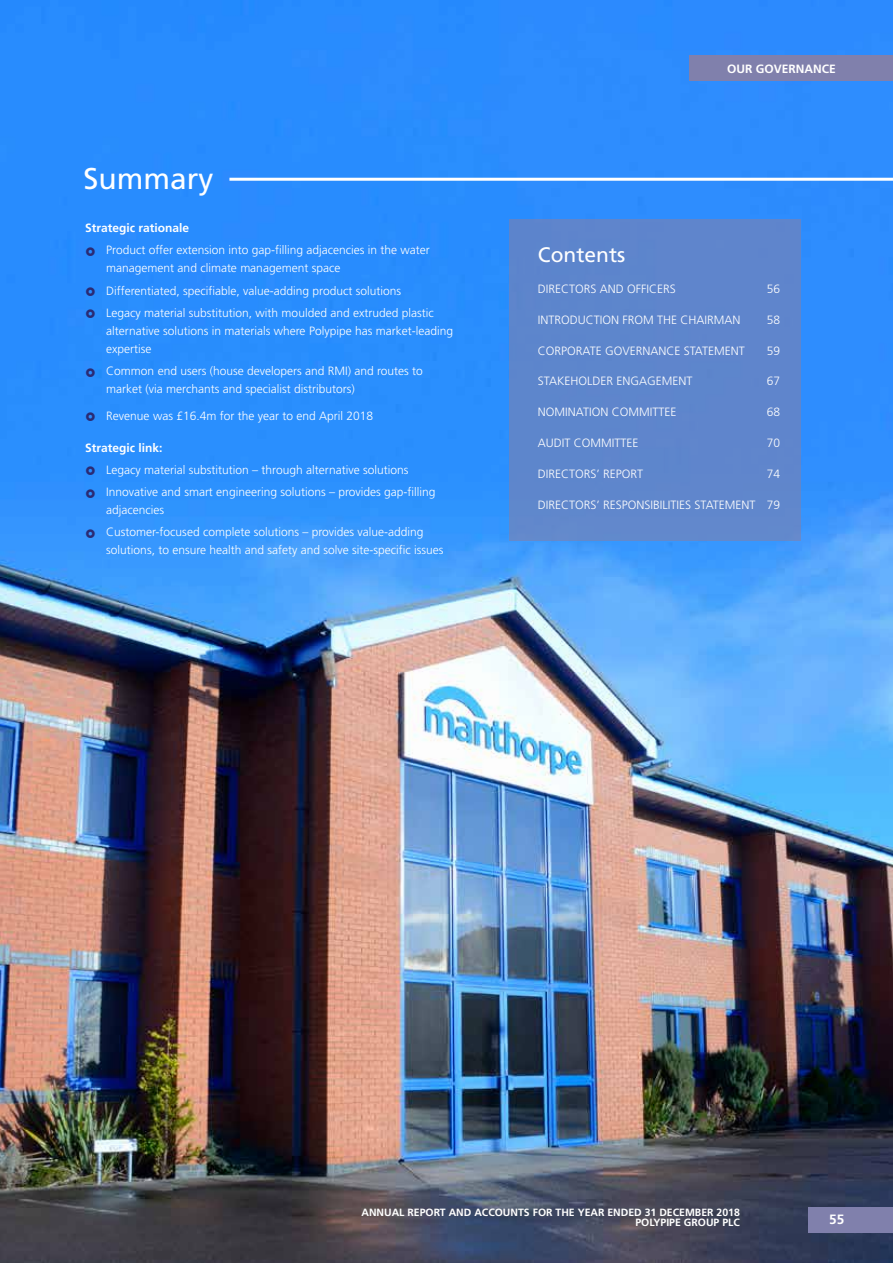
<style>
.page{position:relative;width:893px;height:1263px;background:#fff}
.page>*{position:absolute;margin:0;border:0;box-sizing:border-box;transform-origin:0 0}
.t1{font:30px "Frutiger LT Std";color:#fff}
.t2{font:21px "Frutiger LT Std";color:#fff}
.t3{font:700 13.5px "Frutiger LT Std";color:#fff}
.t4{font:300 12px/18px "Frutiger LT Std";color:#fff}
.t5{font:700 12px "Frutiger LT Std";color:#fff}
.t6{font:700 10.5px/10.5px "Frutiger LT Std";color:#fff;text-align:right}
</style>
<div class="page">
<img style="left:0;top:0;width:893px;height:1263px">
<div style="left:808px;top:1208px;width:85px;height:25px;background:#8080ac"></div>
<div style="left:689px;top:55px;width:204px;height:26px;background:#8080ac"></div>
<div style="left:509px;top:220px;width:291px;height:321px;background:#5f85cc"></div>
<hr style="left:229px;top:178px;width:664px;height:3px;background:#fff">
<svg style="left:86px;top:247px;width:9px;height:9px"></svg>
<svg style="left:86px;top:287px;width:9px;height:9px"></svg>
<svg style="left:86px;top:309px;width:9px;height:9px"></svg>
<svg style="left:86px;top:368px;width:9px;height:9px"></svg>
<svg style="left:86px;top:412px;width:9px;height:9px"></svg>
<svg style="left:86px;top:467px;width:9px;height:8px"></svg>
<svg style="left:86px;top:489px;width:9px;height:9px"></svg>
<svg style="left:86px;top:529px;width:9px;height:9px"></svg>
<h1 class="t1" style="left:83px;top:161px;width:132px">Summary</h1>
<p class="t5" style="left:85px;top:221px;width:106px">Strategic rationale</p>
<p class="t4" style="left:106px;top:241px;width:325px">Product offer extension into gap-filling adjacencies in the water management and climate management space</p>
<p class="t4" style="left:106px;top:279px;width:329px;line-height:22.2px">Differentiated, specifiable, value-adding product solutions<br>Legacy material substitution, with moulded and extruded plastic</p>
<p class="t4" style="left:106px;top:322px;width:348px">alternative solutions in materials where Polypipe has market-leading expertise</p>
<p class="t4" style="left:106px;top:362px;width:318px">Common end users (house developers and RMI) and routes to market (via merchants and specialist distributors)</p>
<p class="t4" style="left:106px;top:407px;width:268px">Revenue was £16.4m for the year to end April 2018</p>
<p class="t5" style="left:85px;top:440px;width:79px">Strategic link:</p>
<p class="t4" style="left:106px;top:459px;width:331px;line-height:22.2px">Legacy material substitution – through alternative solutions<br>Innovative and smart engineering solutions – provides gap-filling</p>
<p class="t4" style="left:106px;top:499px;width:319px;line-height:22.2px">adjacencies<br>Customer-focused complete solutions – provides value-adding</p>
<p class="t4" style="left:106px;top:541px;width:339px">solutions, to ensure health and safety and solve site-specific issues</p>
<p class="t5" style="left:727px;top:61px;width:110px">OUR GOVERNANCE</p>
<h2 class="t2" style="left:538px;top:243px;width:89px">Contents</h2>
<p class="t4" style="left:538px;top:280px;width:140px">DIRECTORS AND OFFICERS</p>
<p class="t4" style="left:767px;top:280px;width:15px">56</p>
<p class="t4" style="left:538px;top:311px;width:204px">INTRODUCTION FROM THE CHAIRMAN</p>
<p class="t4" style="left:767px;top:311px;width:15px">58</p>
<p class="t4" style="left:538px;top:342px;width:208px">CORPORATE GOVERNANCE STATEMENT</p>
<p class="t4" style="left:767px;top:342px;width:15px">59</p>
<p class="t4" style="left:538px;top:372px;width:156px">STAKEHOLDER ENGAGEMENT</p>
<p class="t4" style="left:767px;top:372px;width:15px">67</p>
<p class="t4" style="left:538px;top:403px;width:140px">NOMINATION COMMITTEE</p>
<p class="t4" style="left:767px;top:403px;width:15px">68</p>
<p class="t4" style="left:538px;top:434px;width:102px">AUDIT COMMITTEE</p>
<p class="t4" style="left:767px;top:434px;width:15px">70</p>
<p class="t4" style="left:538px;top:465px;width:107px">DIRECTORS’ REPORT</p>
<p class="t4" style="left:767px;top:465px;width:15px">74</p>
<p class="t4" style="left:538px;top:496px;width:244px">DIRECTORS’ RESPONSIBILITIES STATEMENT 79</p>
<p class="t6" style="left:361px;top:1207px;width:380px">ANNUAL REPORT AND ACCOUNTS FOR THE YEAR ENDED 31 DECEMBER 2018<br>POLYPIPE GROUP PLC</p>
<p class="t3" style="left:829px;top:1211px;width:17px">55</p>
</div>
